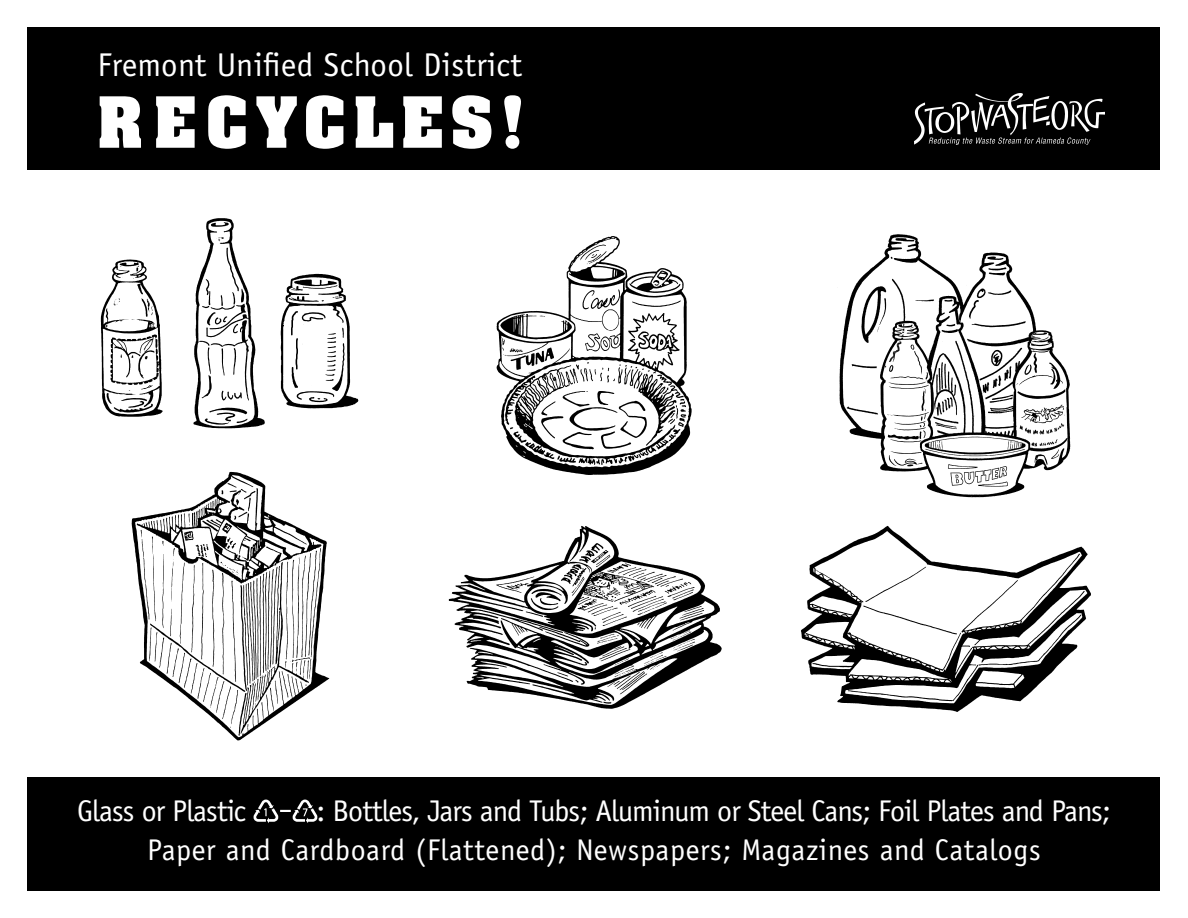
<style>
.page{position:relative;width:1188px;height:918px;background:#fff}
.page>*{position:absolute;margin:0;border:0;box-sizing:border-box;transform-origin:0 0}
.t1{font:700 60px "Aachen";letter-spacing:.13em;color:#fff}
.t2{font:33px "Officina Sans";letter-spacing:.01em;color:#fff}
.t3{font:30px/39px "Officina Sans";color:#fff}
.t4{font:30px "Officina Sans";letter-spacing:-.03em;color:#fff}
</style>
<div class="page">
<div style="left:27px;top:777px;width:1133px;height:114px;background:#000"></div>
<div style="left:27px;top:27px;width:1133px;height:143px;background:#000"></div>
<img style="left:100px;top:218px;width:259px;height:211px">
<img style="left:496px;top:236px;width:196px;height:239px">
<img style="left:839px;top:234px;width:232px;height:264px">
<img style="left:801px;top:525px;width:290px;height:187px">
<img style="left:131px;top:471px;width:199px;height:270px">
<img style="left:915px;top:93px;width:190px;height:51px">
<svg style="left:253px;top:800px;width:65px;height:23px"></svg>
<img style="left:448px;top:526px;width:274px;height:183px">
<p class="t2" style="left:98px;top:45px;width:426px">Fremont Unified School District</p>
<h1 class="t1" style="left:98px;top:79px;width:430px">RECYCLES!</h1>
<p class="t4" style="left:77px;top:793px;width:171px">Glass or Plastic</p>
<p class="t3" style="left:147px;top:791px;width:965px;text-indent:169px">: Bottles, Jars and Tubs; Aluminum or Steel Cans; Foil Plates and Pans;<br>Paper and Cardboard (Flattened); Newspapers; Magazines and Catalogs</p>
</div>
